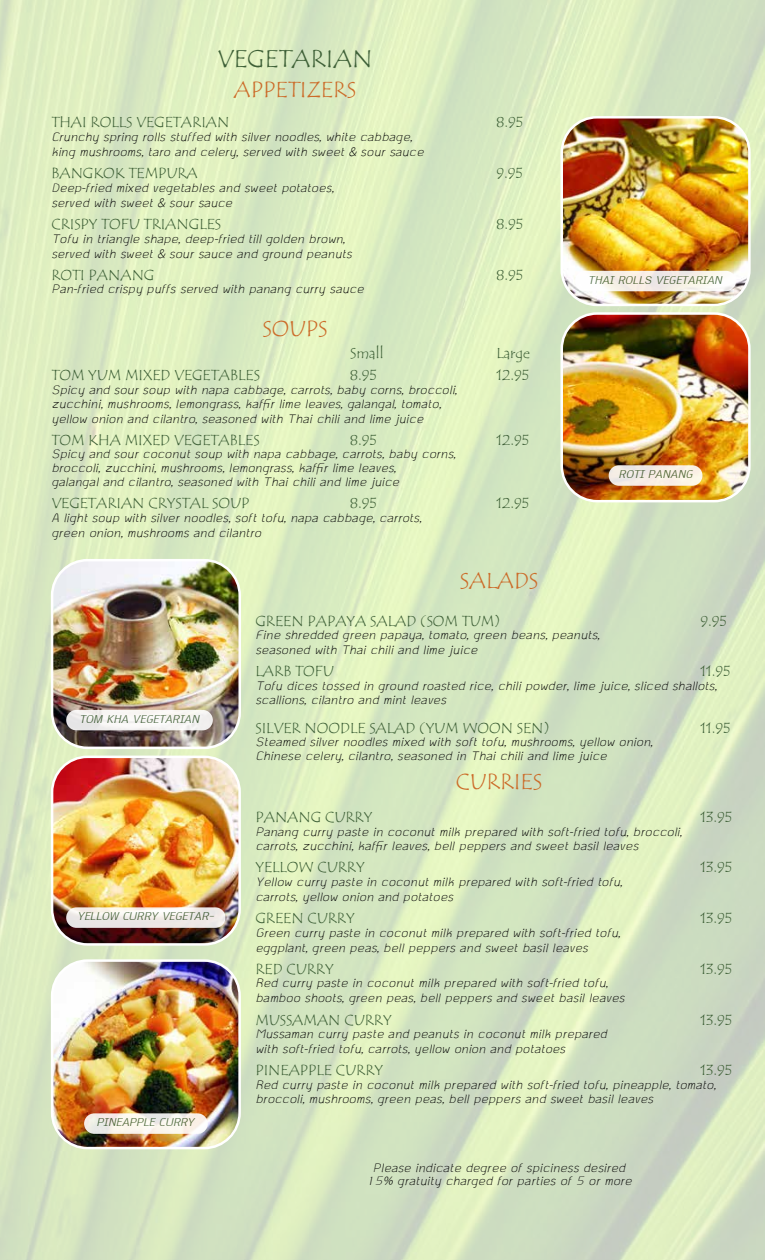
<style>
.page{position:relative;width:765px;height:1260px;background:#fff}
.page>*{position:absolute;margin:0;border:0;box-sizing:border-box;transform-origin:0 0}
.t1{font:25px "Tempus Sans ITC";color:#3d5f36}
.t2{font:22.5px "Tempus Sans ITC";color:#cc6b29}
.t3{font:italic 17.5px/15px "TH Ko Ho";color:#000}
.t4{font:italic 16.25px "TH Krub";color:#3d5f36}
.t5{font:15px "Tempus Sans ITC";color:#3d5f36}
</style>
<div class="page">
<img style="left:52px;top:961px;width:188px;height:187px">
<div style="left:51px;top:959px;width:190px;height:190px;border:2px solid #fff;border-radius:35px"></div>
<svg style="left:84px;top:1113px;width:124px;height:21px;fill:#faf2e9"></svg>
<img style="left:562px;top:117px;width:187px;height:188px">
<div style="left:561px;top:116px;width:190px;height:190px;border:2px solid #fff;border-radius:35px"></div>
<svg style="left:575px;top:271px;width:161px;height:20px;fill:#f9f1e6"></svg>
<img style="left:562px;top:314px;width:187px;height:187px">
<div style="left:561px;top:312px;width:190px;height:190px;border:2px solid #fff;border-radius:35px"></div>
<div style="left:609px;top:465px;width:93px;height:21px;background:linear-gradient(to right,#eee8e5,#fef4e6);border-radius:10px"></div>
<img style="left:52px;top:560px;width:188px;height:188px">
<div style="left:51px;top:559px;width:190px;height:190px;border:2px solid #fff;border-radius:35px"></div>
<div style="left:66px;top:710px;width:147px;height:20px;background:linear-gradient(to right,#eeeded,#f8f7f5);border-radius:10px"></div>
<img style="left:52px;top:757px;width:188px;height:187px">
<div style="left:51px;top:756px;width:190px;height:190px;border:2px solid #fff;border-radius:35px"></div>
<svg style="left:66px;top:907px;width:160px;height:21px;fill:#eee8e6"></svg>
<h1 class="t1" style="left:217px;top:43px;width:157px">VEGETARIAN</h1>
<p class="t2" style="left:234px;top:75px;width:124px">APPETIZERS</p>
<p class="t5" style="left:51px;top:113px;width:180px">THAI ROLLS VEGETARIAN</p>
<p class="t5" style="left:496px;top:113px;width:28px">8.95</p>
<p class="t3" style="left:51px;top:129px;width:374px">Crunchy spring rolls stuffed with silver noodles, white cabbage, king mushrooms, taro and celery, served with sweet &amp; sour sauce</p>
<p class="t5" style="left:51px;top:163px;width:148px">BANGKOK TEMPURA</p>
<p class="t5" style="left:496px;top:163px;width:28px">9.95</p>
<p class="t3" style="left:51px;top:180px;width:284px">Deep-fried mixed vegetables and sweet potatoes, served with sweet &amp; sour sauce</p>
<p class="t5" style="left:51px;top:214px;width:171px">CRISPY TOFU TRIANGLES</p>
<p class="t5" style="left:496px;top:214px;width:28px">8.95</p>
<p class="t3" style="left:51px;top:231px;width:302px">Tofu in triangle shape, deep-fried till golden brown, served with sweet &amp; sour sauce and ground peanuts</p>
<p class="t5" style="left:51px;top:265px;width:105px">ROTI PANANG</p>
<p class="t5" style="left:496px;top:265px;width:28px">8.95</p>
<p class="t3" style="left:51px;top:282px;width:314px">Pan-fried crispy puffs served with panang curry sauce</p>
<p class="t2" style="left:262px;top:314px;width:67px">SOUPS</p>
<p class="t5" style="left:350px;top:344px;width:35px">Small</p>
<p class="t5" style="left:496px;top:344px;width:35px">Large</p>
<p class="t5" style="left:51px;top:366px;width:210px">TOM YUM MIXED VEGETABLES</p>
<p class="t5" style="left:350px;top:366px;width:28px">8.95</p>
<p class="t5" style="left:496px;top:366px;width:34px">12.95</p>
<p class="t3" style="left:51px;top:383px;width:407px;line-height:14.4px">Spicy and sour soup with napa cabbage, carrots, baby corns, broccoli, zucchini, mushrooms, lemongrass, kaffir lime leaves, galangal, tomato, yellow onion and cilantro, seasoned with Thai chili and lime juice</p>
<p class="t5" style="left:51px;top:430px;width:210px">TOM KHA MIXED VEGETABLES</p>
<p class="t5" style="left:350px;top:430px;width:28px">8.95</p>
<p class="t5" style="left:496px;top:430px;width:34px">12.95</p>
<p class="t3" style="left:51px;top:448px;width:406px;line-height:13.8px">Spicy and sour coconut soup with napa cabbage, carrots, baby corns, broccoli, zucchini, mushrooms, lemongrass, kaffir lime leaves,<br>galangal and cilantro, seasoned with Thai chili and lime juice</p>
<p class="t5" style="left:51px;top:494px;width:199px">VEGETARIAN CRYSTAL SOUP</p>
<p class="t5" style="left:350px;top:494px;width:28px">8.95</p>
<p class="t5" style="left:496px;top:494px;width:34px">12.95</p>
<p class="t3" style="left:51px;top:510px;width:372px">A light soup with silver noodles, soft tofu, napa cabbage, carrots, green onion, mushrooms and cilantro</p>
<p class="t2" style="left:460px;top:567px;width:80px">SALADS</p>
<p class="t5" style="left:255px;top:611px;width:247px">GREEN PAPAYA SALAD (SOM TUM)</p>
<p class="t5" style="left:700px;top:611px;width:28px">9.95</p>
<p class="t3" style="left:255px;top:628px;width:346px">Fine shredded green papaya, tomato, green beans, peanuts, seasoned with Thai chili and lime juice</p>
<p class="t5" style="left:255px;top:662px;width:80px">LARB TOFU</p>
<p class="t5" style="left:700px;top:662px;width:32px">11.95</p>
<p class="t3" style="left:255px;top:679px;width:463px;line-height:13.8px">Tofu dices tossed in ground roasted rice, chili powder, lime juice, sliced shallots, scallions, cilantro and mint leaves</p>
<p class="t5" style="left:255px;top:718px;width:296px">SILVER NOODLE SALAD (YUM WOON SEN)</p>
<p class="t5" style="left:700px;top:718px;width:32px">11.95</p>
<p class="t3" style="left:255px;top:736px;width:399px;line-height:13.8px">Steamed silver noodles mixed with soft tofu, mushrooms, yellow onion,<br>Chinese celery, cilantro, seasoned in Thai chili and lime juice</p>
<p class="t2" style="left:456px;top:767px;width:88px">CURRIES</p>
<p class="t5" style="left:255px;top:808px;width:118px">PANANG CURRY</p>
<p class="t5" style="left:700px;top:808px;width:33px">13.95</p>
<p class="t3" style="left:255px;top:825px;width:428px;line-height:13.8px">Panang curry paste in coconut milk prepared with soft-fried tofu, broccoli, carrots, zucchini, kaffir leaves, bell peppers and sweet basil leaves</p>
<p class="t5" style="left:255px;top:858px;width:111px">YELLOW CURRY</p>
<p class="t5" style="left:700px;top:858px;width:33px">13.95</p>
<p class="t3" style="left:255px;top:874px;width:369px">Yellow curry paste in coconut milk prepared with soft-fried tofu, carrots, yellow onion and potatoes</p>
<p class="t5" style="left:255px;top:908px;width:101px">GREEN CURRY</p>
<p class="t5" style="left:700px;top:908px;width:33px">13.95</p>
<p class="t3" style="left:255px;top:925px;width:366px">Green curry paste in coconut milk prepared with soft-fried tofu, eggplant, green peas, bell peppers and sweet basil leaves</p>
<p class="t5" style="left:255px;top:959px;width:80px">RED CURRY</p>
<p class="t5" style="left:700px;top:959px;width:33px">13.95</p>
<p class="t3" style="left:255px;top:976px;width:371px">Red curry paste in coconut milk prepared with soft-fried tofu, bamboo shoots, green peas, bell peppers and sweet basil leaves</p>
<p class="t5" style="left:255px;top:1010px;width:138px">MUSSAMAN CURRY</p>
<p class="t5" style="left:700px;top:1010px;width:33px">13.95</p>
<p class="t3" style="left:255px;top:1027px;width:353px">Mussaman curry paste and peanuts in coconut milk prepared with soft-fried tofu, carrots, yellow onion and potatoes</p>
<p class="t5" style="left:255px;top:1061px;width:129px">PINEAPPLE CURRY</p>
<p class="t5" style="left:700px;top:1061px;width:33px">13.95</p>
<p class="t3" style="left:255px;top:1078px;width:462px;line-height:13.8px">Red curry paste in coconut milk prepared with soft-fried tofu, pineapple, tomato, broccoli, mushrooms, green peas, bell peppers and sweet basil leaves</p>
<p class="t4" style="left:588px;top:271px;width:135px">THAI ROLLS VEGETARIAN</p>
<p class="t4" style="left:619px;top:465px;width:75px">ROTI PANANG</p>
<p class="t4" style="left:80px;top:710px;width:121px">TOM KHA VEGETARIAN</p>
<p class="t4" style="left:77px;top:907px;width:138px">YELLOW CURRY VEGETAR-</p>
<p class="t4" style="left:97px;top:1113px;width:99px">PINEAPPLE CURRY</p>
<p class="t3" style="left:366px;top:1161px;width:267px;line-height:13.8px;text-align:center">Please indicate degree of spiciness desired<br>15% gratuity charged for parties of 5 or more</p>
</div>
